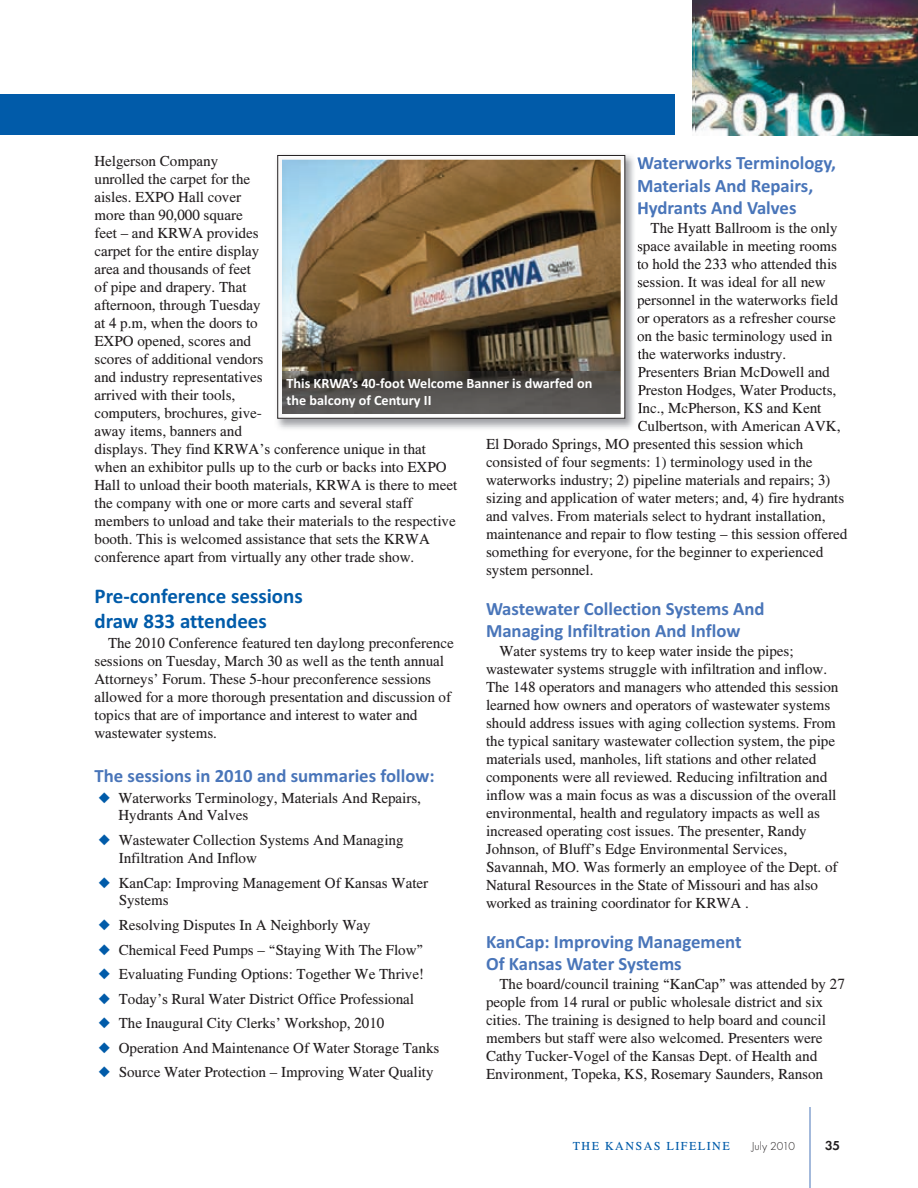
<style>
.page{position:relative;width:918px;height:1188px;background:#fff}
.page>*{position:absolute;margin:0;border:0;box-sizing:border-box;transform-origin:0 0}
.t1{font:700 21px/25.2px "Calibri";color:#015ba9}
.t2{font:700 18.75px/22.5px "Calibri";color:#4975b9}
.t3{font:15px/18px "Times CSATT";color:#231f20}
.t4{font:700 14.25px/17.1px "Calibri";color:#fff}
.t5{font:600 13.5px "Futura T";color:#231f20}
.t6{font:12px "Times CSATT";letter-spacing:.125em;color:#015ba9}
.t7{font:300 12px "Futura T";color:#231f20}
.s1{color:#015ba9}
</style>
<div class="page">
<hr style="left:810px;top:1107px;width:1px;height:81px;background:#4975b9">
<img style="left:695px;top:0;width:223px;height:135px">
<div style="left:0;top:94px;width:675px;height:41px;background:#015ba9"></div>
<img style="left:277px;top:154px;width:363px;height:275px">
<svg style="left:637px;top:157px;width:3px;height:13px"></svg>
<svg style="left:638px;top:180px;width:2px;height:12px"></svg>
<svg style="left:638px;top:202px;width:2px;height:16px"></svg>
<svg style="left:637px;top:244px;width:3px;height:25px"></svg>
<svg style="left:638px;top:277px;width:2px;height:10px"></svg>
<svg style="left:637px;top:298px;width:3px;height:10px"></svg>
<svg style="left:637px;top:316px;width:3px;height:25px"></svg>
<svg style="left:638px;top:349px;width:2px;height:10px"></svg>
<svg style="left:638px;top:367px;width:2px;height:10px"></svg>
<svg style="left:638px;top:385px;width:2px;height:10px"></svg>
<svg style="left:638px;top:403px;width:2px;height:28px"></svg>
<div style="left:277px;top:155px;width:348px;height:264px;border:1px solid #231f20"></div>
<img style="left:282px;top:372px;width:338px;height:42px">
<hr style="left:0;top:191px;width:1px;height:64px;background:#015ba9">
<p class="t3" style="left:94px;top:153px;width:364px">Helgerson Company<br>unrolled the carpet for the<br>aisles. EXPO Hall cover<br>more than 90,000 square<br>feet – and KRWA provides<br>carpet for the entire display<br>area and thousands of feet<br>of pipe and drapery. That<br>afternoon, through Tuesday<br>at 4 p.m, when the doors to<br>EXPO opened, scores and<br>scores of additional vendors<br>and industry representatives<br>arrived with their tools,<br>computers, brochures, give-<br>away items, banners and<br>displays. They find KRWA’s conference unique in that when an exhibitor pulls up to the curb or backs into EXPO Hall to unload their booth materials, KRWA is there to meet the company with one or more carts and several staff members to unload and take their materials to the respective booth. This is welcomed assistance that sets the KRWA conference apart from virtually any other trade show.</p>
<h1 class="t1" style="left:94px;top:585px;width:210px">Pre-conference sessions draw 833 attendees</h1>
<p class="t3" style="left:94px;top:635px;width:361px;text-indent:14px">The 2010 Conference featured ten daylong preconference sessions on Tuesday, March 30 as well as the tenth annual Attorneys’ Forum. These 5-hour preconference sessions allowed for a more thorough presentation and discussion of topics that are of importance and interest to water and wastewater systems.</p>
<p class="t2" style="left:94px;top:766px;width:342px">The sessions in 2010 and summaries follow:</p>
<p class="t3" style="left:118px;top:791px;width:304px;line-height:17.2px;text-indent:-20px"><span class="s1">◆</span> Waterworks Terminology, Materials And Repairs,<br>Hydrants And Valves</p>
<p class="t3" style="left:119px;top:833px;width:286px;line-height:17.2px;text-indent:-20px"><span class="s1">◆</span> Wastewater Collection Systems And Managing<br>Infiltration And Inflow</p>
<p class="t3" style="left:119px;top:876px;width:311px;line-height:17.2px;text-indent:-20px"><span class="s1">◆</span> KanCap: Improving Management Of Kansas Water<br>Systems</p>
<p class="t3" style="left:99px;top:918px;width:274px"><span class="s1">◆</span> Resolving Disputes In A Neighborly Way</p>
<p class="t3" style="left:99px;top:942px;width:326px"><span class="s1">◆</span> Chemical Feed Pumps – “Staying With The Flow”</p>
<p class="t3" style="left:99px;top:967px;width:327px"><span class="s1">◆</span> Evaluating Funding Options: Together We Thrive!</p>
<p class="t3" style="left:99px;top:991px;width:317px"><span class="s1">◆</span> Today’s Rural Water District Office Professional</p>
<p class="t3" style="left:99px;top:1016px;width:287px"><span class="s1">◆</span> The Inaugural City Clerks’ Workshop, 2010</p>
<p class="t3" style="left:99px;top:1040px;width:342px"><span class="s1">◆</span> Operation And Maintenance Of Water Storage Tanks</p>
<p class="t3" style="left:99px;top:1065px;width:336px"><span class="s1">◆</span> Source Water Protection – Improving Water Quality</p>
<p class="t2" style="left:637px;top:153px;width:200px">Waterworks Terminology,<br>Materials And Repairs,<br>Hydrants And Valves</p>
<p class="t3" style="left:651px;top:221px;width:189px">The Hyatt Ballroom is the only</p>
<p class="t3" style="left:637px;top:239px;width:201px">space available in meeting rooms</p>
<p class="t3" style="left:637px;top:257px;width:201px">to hold the 233 who attended this</p>
<p class="t3" style="left:637px;top:275px;width:190px">session. It was ideal for all new</p>
<p class="t3" style="left:637px;top:293px;width:202px">personnel in the waterworks field</p>
<p class="t3" style="left:637px;top:311px;width:200px">or operators as a refresher course</p>
<p class="t3" style="left:637px;top:329px;width:197px">on the basic terminology used in</p>
<p class="t3" style="left:638px;top:347px;width:150px">the waterworks industry.</p>
<p class="t3" style="left:638px;top:365px;width:194px">Presenters Brian McDowell and</p>
<p class="t3" style="left:638px;top:383px;width:200px">Preston Hodges, Water Products,</p>
<p class="t3" style="left:638px;top:401px;width:185px">Inc., McPherson, KS and Kent</p>
<p class="t3" style="left:638px;top:419px;width:204px">Culbertson, with American AVK,</p>
<p class="t3" style="left:486px;top:437px;width:319px">El Dorado Springs, MO presented this session which</p>
<p class="t3" style="left:486px;top:455px;width:328px">consisted of four segments: 1) terminology used in the</p>
<p class="t3" style="left:486px;top:473px;width:346px">waterworks industry; 2) pipeline materials and repairs; 3)</p>
<p class="t3" style="left:486px;top:491px;width:360px">sizing and application of water meters; and, 4) fire hydrants</p>
<p class="t3" style="left:486px;top:509px;width:341px">and valves. From materials select to hydrant installation,</p>
<p class="t3" style="left:486px;top:527px;width:363px">maintenance and repair to flow testing – this session offered</p>
<p class="t3" style="left:486px;top:545px;width:339px">something for everyone, for the beginner to experienced</p>
<p class="t3" style="left:486px;top:563px;width:109px">system personnel.</p>
<p class="t2" style="left:486px;top:599px;width:280px">Wastewater Collection Systems And<br>Managing Infiltration And Inflow</p>
<p class="t3" style="left:486px;top:644px;width:354px;text-indent:14px">Water systems try to keep water inside the pipes; wastewater systems struggle with infiltration and inflow.<br>The 148 operators and managers who attended this session learned how owners and operators of wastewater systems should address issues with aging collection systems. From the typical sanitary wastewater collection system, the pipe materials used, manholes, lift stations and other related components were all reviewed. Reducing infiltration and inflow was a main focus as was a discussion of the overall environmental, health and regulatory impacts as well as increased operating cost issues. The presenter, Randy Johnson, of Bluff’s Edge Environmental Services, Savannah, MO. Was formerly an employee of the Dept. of Natural Resources in the State of Missouri and has also worked as training coordinator for KRWA .</p>
<p class="t2" style="left:486px;top:932px;width:257px">KanCap: Improving Management<br>Of Kansas Water Systems</p>
<p class="t3" style="left:486px;top:977px;width:360px;text-indent:14px">The board/council training “KanCap” was attended by 27 people from 14 rural or public wholesale district and six cities. The training is designed to help board and council members but staff were also welcomed. Presenters were Cathy Tucker-Vogel of the Kansas Dept. of Health and Environment, Topeka, KS, Rosemary Saunders, Ranson</p>
<p class="t4" style="left:287px;top:376px;width:307px">This KRWA’s 40-foot Welcome Banner is dwarfed on the balcony of Century II</p>
<p class="t6" style="left:573px;top:1141px;width:158px">THE KANSAS LIFELINE</p>
<p class="t7" style="left:751px;top:1141px;width:45px">July 2010</p>
<p class="t5" style="left:825px;top:1140px;width:17px">35</p>
</div>
